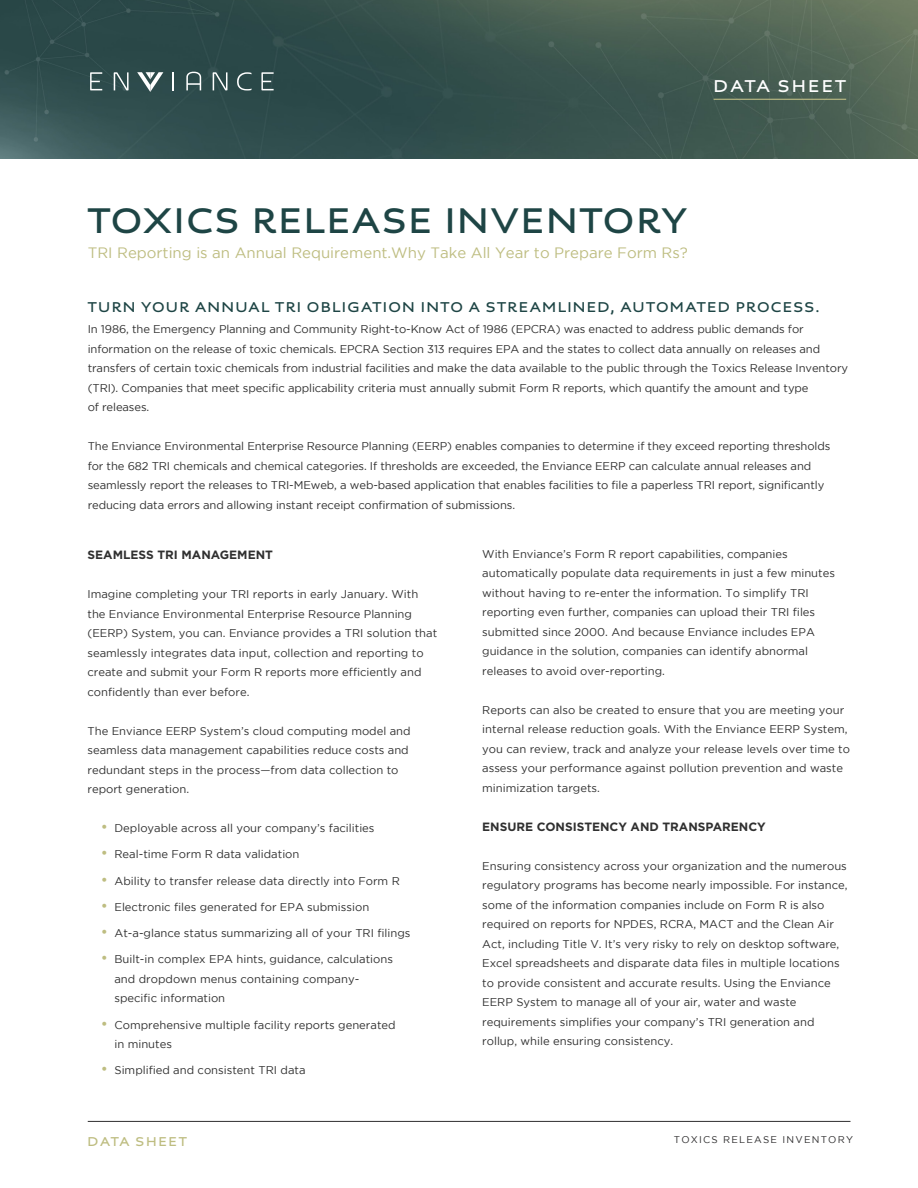
<style>
.page{position:relative;width:918px;height:1188px;background:#fff}
.page>*{position:absolute;margin:0;border:0;box-sizing:border-box;transform-origin:0 0}
.t1{font:700 37.5px "Aspect";letter-spacing:.05em;color:#1e4545}
.t2{font:700 18px "Aspect";letter-spacing:.125em;color:#fff}
.t3{font:15px "Gotham";color:#bebd81}
.t4{font:700 15px "Aspect";letter-spacing:.09em;color:#1e4545}
.t5{font:700 13.5px "Aspect";letter-spacing:.125em;color:#bebd81}
.Bullets{font:700 12px "Gotham";color:#303030}
.Bullets-2{font:11.25px/19.5px "Gotham";color:#303030}
.Body{font:11.25px/19.5px "Gotham";color:#303030}
.t6{font:9.75px "Gotham";letter-spacing:.125em;color:#2f2e2f}
.s1{font-size:15px;color:#bebd81}
</style>
<div class="page">
<hr style="left:88px;top:1121px;width:762px;height:1px;background:#2f2e2f">
<img style="left:0;top:0;width:918px;height:158px">
<svg style="left:90px;top:72px;width:12px;height:18px"></svg>
<svg style="left:261px;top:72px;width:13px;height:18px"></svg>
<svg style="left:114px;top:72px;width:15px;height:18px"></svg>
<svg style="left:213px;top:72px;width:14px;height:18px"></svg>
<svg style="left:173px;top:72px;width:1px;height:18px"></svg>
<svg style="left:237px;top:72px;width:15px;height:18px"></svg>
<svg style="left:186px;top:72px;width:15px;height:18px"></svg>
<svg style="left:137px;top:72px;width:26px;height:20px"></svg>
<hr style="left:714px;top:99px;width:132px;height:1px;background:#bdbb84">
<p class="t2" style="left:714px;top:76px;width:134px">DATA SHEET</p>
<p class="t1" style="left:88px;top:199px;width:601px">TOXICS RELEASE INVENTORY</p>
<p class="t3" style="left:88px;top:244px;width:602px">TRI Reporting is an Annual Requirement.Why Take All Year to Prepare Form Rs?</p>
<p class="t4" style="left:88px;top:298px;width:734px">TURN YOUR ANNUAL TRI OBLIGATION INTO A STREAMLINED, AUTOMATED PROCESS.</p>
<p class="Bullets-2" style="left:88px;top:320px;width:762px">In 1986, the Emergency Planning and Community Right-to-Know Act of 1986 (EPCRA) was enacted to address public demands for information on the release of toxic chemicals. EPCRA Section 313 requires EPA and the states to collect data annually on releases and transfers of certain toxic chemicals from industrial facilities and make the data available to the public through the Toxics Release Inventory (TRI). Companies that meet specific applicability criteria must annually submit Form R reports, which quantify the amount and type<br>of releases.</p>
<p class="Bullets-2" style="left:88px;top:437px;width:744px">The Enviance Environmental Enterprise Resource Planning (EERP) enables companies to determine if they exceed reporting thresholds for the 682 TRI chemicals and chemical categories. If thresholds are exceeded, the Enviance EERP can calculate annual releases and seamlessly report the releases to TRI-MEweb, a web-based application that enables facilities to file a paperless TRI report, significantly reducing data errors and allowing instant receipt confirmation of submissions.</p>
<p class="Bullets" style="left:87px;top:547px;width:187px">SEAMLESS TRI MANAGEMENT</p>
<p class="Body" style="left:87px;top:584px;width:351px">Imagine completing your TRI reports in early January. With the Enviance Environmental Enterprise Resource Planning (EERP) System, you can. Enviance provides a TRI solution that seamlessly integrates data input, collection and reporting to create and submit your Form R reports more efficiently and confidently than ever before.</p>
<p class="Body" style="left:87px;top:721px;width:325px">The Enviance EERP System’s cloud computing model and seamless data management capabilities reduce costs and redundant steps in the process—from data collection to report generation.</p>
<p class="Bullets-2" style="left:101px;top:818px;width:275px"><span class="s1">•</span> Deployable across all your company’s facilities</p>
<p class="Bullets-2" style="left:101px;top:844px;width:200px"><span class="s1">•</span> Real-time Form R data validation</p>
<p class="Bullets-2" style="left:101px;top:871px;width:300px"><span class="s1">•</span> Ability to transfer release data directly into Form R</p>
<p class="Bullets-2" style="left:101px;top:897px;width:270px"><span class="s1">•</span> Electronic files generated for EPA submission</p>
<p class="Bullets-2" style="left:101px;top:923px;width:311px"><span class="s1">•</span> At-a-glance status summarizing all of your TRI filings</p>
<p class="Bullets-2" style="left:114px;top:949px;width:280px;text-indent:-14px"><span class="s1">•</span> Built-in complex EPA hints, guidance, calculations and dropdown menus containing company&shy;specific information</p>
<p class="Bullets-2" style="left:114px;top:1015px;width:283px;text-indent:-14px"><span class="s1">•</span> Comprehensive multiple facility reports generated in minutes</p>
<p class="Bullets-2" style="left:101px;top:1060px;width:206px"><span class="s1">•</span> Simplified and consistent TRI data</p>
<p class="Bullets-2" style="left:482px;top:544px;width:354px">With Enviance’s Form R report capabilities, companies automatically populate data requirements in just a few minutes without having to re-enter the information. To simplify TRI reporting even further, companies can upload their TRI files submitted since 2000. And because Enviance includes EPA guidance in the solution, companies can identify abnormal releases to avoid over-reporting.</p>
<p class="Bullets-2" style="left:482px;top:700px;width:369px">Reports can also be created to ensure that you are meeting your internal release reduction goals. With the Enviance EERP System, you can review, track and analyze your release levels over time to assess your performance against pollution prevention and waste minimization targets.</p>
<p class="Bullets" style="left:482px;top:818px;width:285px">ENSURE CONSISTENCY AND TRANSPARENCY</p>
<p class="Bullets-2" style="left:482px;top:856px;width:367px">Ensuring consistency across your organization and the numerous regulatory programs has become nearly impossible. For instance, some of the information companies include on Form R is also required on reports for NPDES, RCRA, MACT and the Clean Air Act, including Title V. It’s very risky to rely on desktop software, Excel spreadsheets and disparate data files in multiple locations to provide consistent and accurate results. Using the Enviance EERP System to manage all of your air, water and waste requirements simplifies your company’s TRI generation and rollup, while ensuring consistency.</p>
<p class="t5" style="left:87px;top:1134px;width:101px">DATA SHEET</p>
<p class="t6" style="left:674px;top:1134px;width:181px">TOXICS RELEASE INVENTORY</p>
</div>
